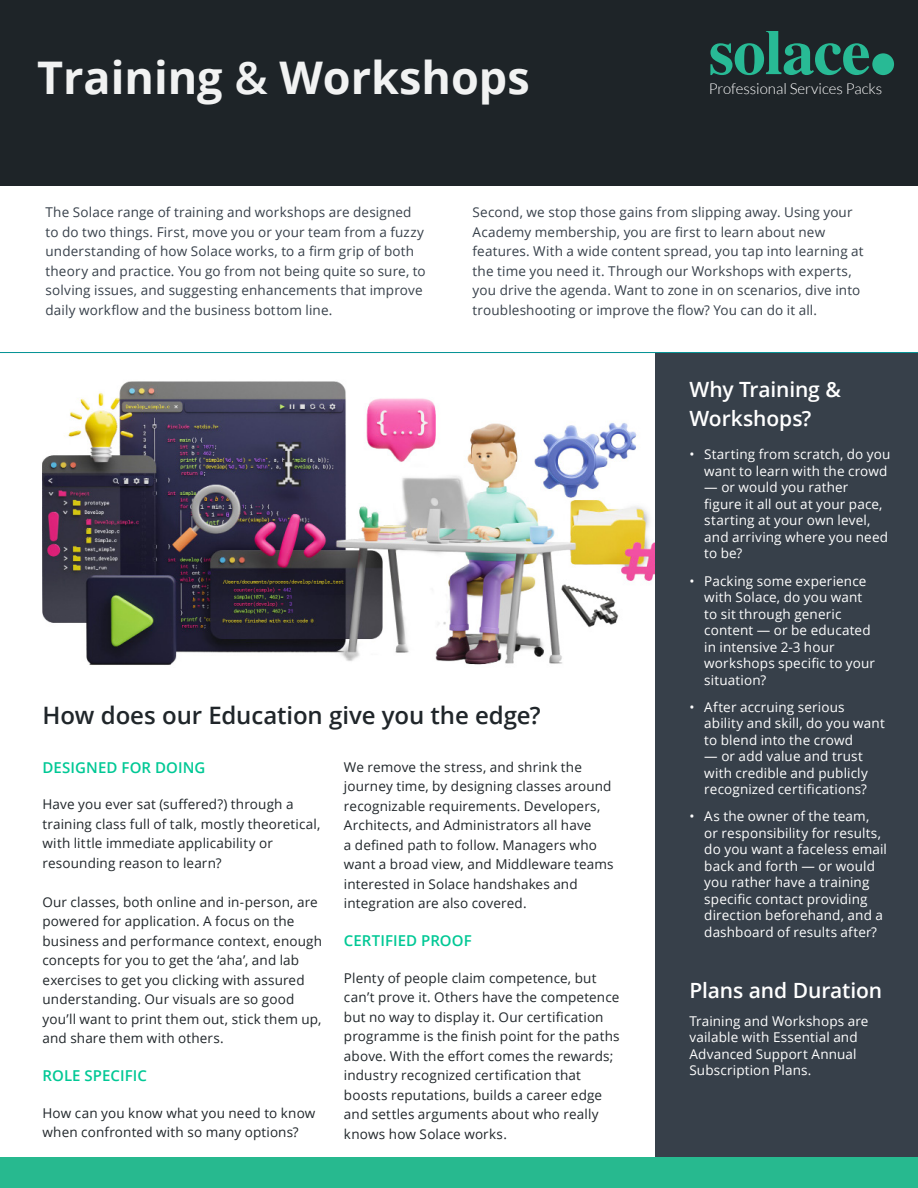
<style>
.page{position:relative;width:918px;height:1188px;background:#fff}
.page>*{position:absolute;margin:0;border:0;box-sizing:border-box;transform-origin:0 0}
.Headers{font:700 45px "Open Sans";color:#f1f2f2}
.Headers-2{font:600 24px "Open Sans";letter-spacing:-.005em;color:#20262a}
.Headers-3{font:600 21px/28.8px "Open Sans";letter-spacing:-.005em;color:#fff}
.Body{font:600 15px "Open Sans";letter-spacing:.005em;color:#00c895}
.t1{font:300 15px "Lato";color:#fff}
.Body-2{font:13.5px/19.5px "Open Sans";letter-spacing:.01em;color:#20262a}
.Headers-4{font:13.5px/16.5px "Open Sans";letter-spacing:.01em;color:#fff}
.Headers-5{font:13.5px/19.5px "Open Sans";letter-spacing:.01em;color:#37404a}
.s1{font-weight:600}
</style>
<div class="page">
<img style="left:43px;top:381px;width:612px;height:284px">
<div style="left:0;top:0;width:918px;height:185px;background:#1e2428"></div>
<div style="left:0;top:1157px;width:918px;height:31px;background:#27b98f"></div>
<svg style="left:710px;top:32px;width:159px;height:43px"></svg>
<div style="left:872px;top:53px;width:22px;height:22px;background:#28ba95;border-radius:50%"></div>
<hr style="left:0;top:352px;width:918px;height:1px;background:#009193">
<div style="left:655px;top:353px;width:263px;height:804px;background:#37404a"></div>
<p class="Headers" style="left:37px;top:46px;width:494px">Training <span class="s1">&amp;</span> Workshops</p>
<p class="t1" style="left:709px;top:81px;width:175px">Professional Services Packs</p>
<p class="Headers-5" style="left:46px;top:202px;width:382px">The Solace range of training and workshops are designed to do two things. First, move you or your team from a fuzzy understanding of how Solace works, to a firm grip of both theory and practice. You go from not being quite so sure, to solving issues, and suggesting enhancements that improve daily workflow and the business bottom line.</p>
<p class="Headers-5" style="left:473px;top:202px;width:393px">Second, we stop those gains from slipping away. Using your Academy membership, you are first to learn about new features. With a wide content spread, you tap into learning at the time you need it. Through our Workshops with experts, you drive the agenda. Want to zone in on scenarios, dive into troubleshooting or improve the flow? You can do it all.</p>
<p class="Headers-2" style="left:43px;top:699px;width:500px">How does our Education give you the edge?</p>
<p class="Body" style="left:43px;top:757px;width:165px">DESIGNED FOR DOING</p>
<p class="Body-2" style="left:43px;top:794px;width:279px">Have you ever sat (suffered?) through a training class full of talk, mostly theoretical, with little immediate applicability or resounding reason to learn?</p>
<p class="Body-2" style="left:43px;top:892px;width:281px">Our classes, both online and in-person, are powered for application. A focus on the business and performance context, enough concepts for you to get the ‘aha’, and lab exercises to get you clicking with assured understanding. Our visuals are so good you’ll want to print them out, stick them up, and share them with others.</p>
<p class="Body" style="left:43px;top:1066px;width:106px">ROLE SPECIFIC</p>
<p class="Body-2" style="left:43px;top:1103px;width:274px">How can you know what you need to know when confronted with so many options?</p>
<p class="Body-2" style="left:344px;top:757px;width:271px">We remove the stress, and shrink the journey time, by designing classes around recognizable requirements. Developers, Architects, and Administrators all have<br>a defined path to follow. Managers who want a broad view, and Middleware teams interested in Solace handshakes and integration are also covered.</p>
<p class="Body" style="left:344px;top:930px;width:129px">CERTIFIED PROOF</p>
<p class="Body-2" style="left:344px;top:968px;width:277px">Plenty of people claim competence, but can’t prove it. Others have the competence but no way to display it. Our certification programme is the finish point for the paths above. With the effort comes the rewards; industry recognized certification that boosts reputations, builds a career edge and settles arguments about who really knows how Solace works.</p>
<p class="Headers-3" style="left:689px;top:375px;width:153px">Why Training &amp;<br>Workshops?</p>
<p class="Headers-4" style="left:689px;top:446px;width:203px;text-align:right">• Starting from scratch, do you want to learn with the crowd</p>
<p class="Headers-4" style="left:704px;top:479px;width:185px">— or would you rather figure it all out at your pace, starting at your own level, and arriving where you need to be?</p>
<p class="Headers-4" style="left:704px;top:572px;width:172px;text-indent:-15px">• Packing some experience with Solace, do you want to sit through generic content — or be educated in intensive 2-3 hour workshops specific to your situation?</p>
<p class="Headers-4" style="left:704px;top:698px;width:182px;text-indent:-15px">• After accruing serious ability and skill, do you want to blend into the crowd</p>
<p class="Headers-4" style="left:704px;top:748px;width:165px">— or add value and trust with credible and publicly recognized certifications?</p>
<p class="Headers-4" style="left:704px;top:808px;width:184px;text-indent:-15px">• As the owner of the team,<br>or responsibility for results, do you want a faceless email back and forth — or would you rather have a training specific contact providing direction beforehand, and a dashboard of results after?</p>
<p class="Headers-3" style="left:689px;top:976px;width:194px">Plans and Duration</p>
<p class="Headers-4" style="left:689px;top:1012px;width:181px">Training and Workshops are vailable with Essential and<br>Advanced Support Annual<br>Subscription Plans.</p>
</div>
